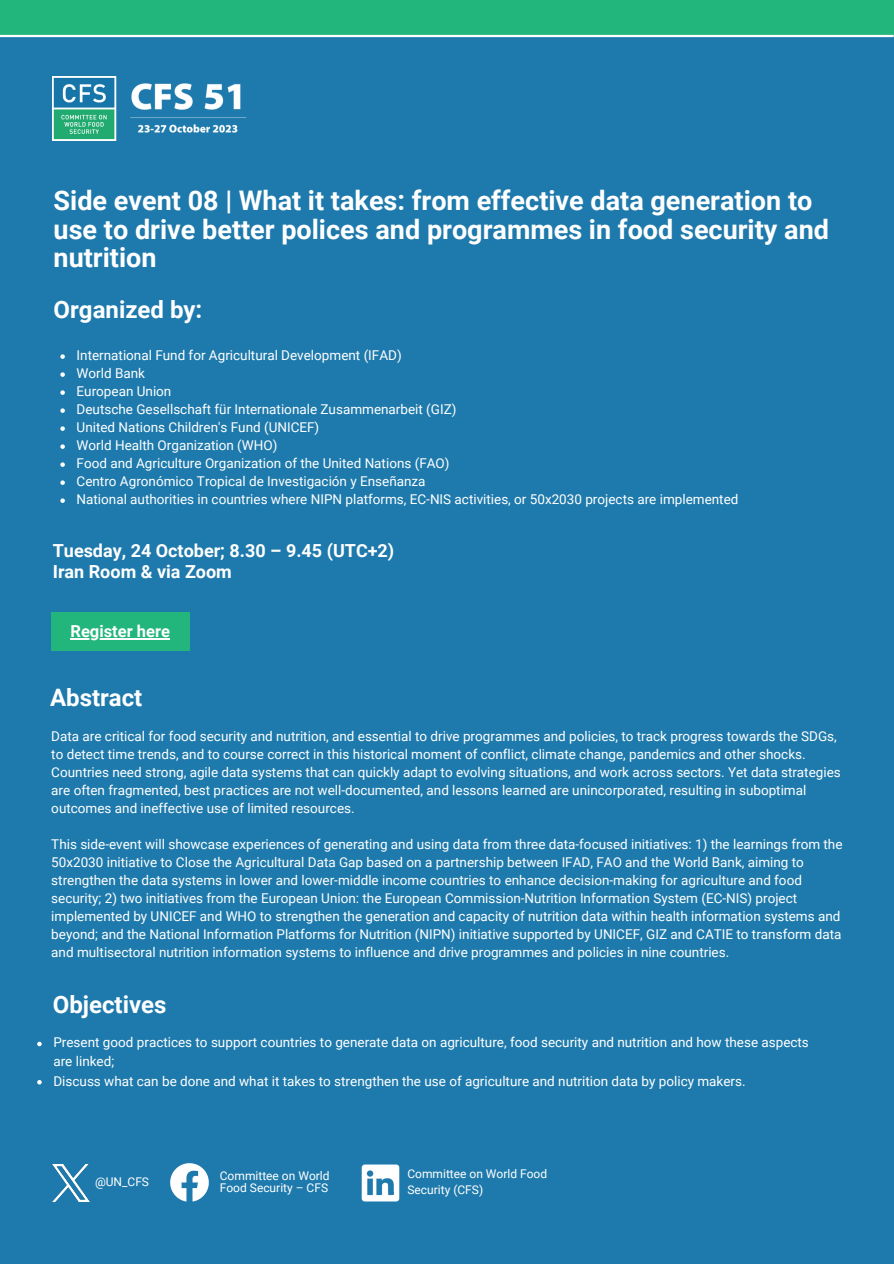
<style>
.page{position:relative;width:894px;height:1264px;background:#fff}
.page>*{position:absolute;margin:0;border:0;box-sizing:border-box;transform-origin:0 0}
.t1{font:700 27px/28.2px "Roboto";color:#fff}
.t2{font:700 24px "Roboto";color:#fff}
.t3{font:700 18px "Roboto";color:#fff}
.t4{font:700 16.5px "Roboto";color:#fff}
.t5{font:13.5px/18px "Roboto";color:#fff}
.t6{font:12px/16px "Roboto";color:#fff}
</style>
<div class="page">
<div style="left:0;top:0;width:893px;height:1263px;background:#1e7aac"></div>
<div style="left:0;top:0;width:893px;height:36px;background:#23b67c"></div>
<hr style="left:0;top:35px;width:893px;height:2px;background:#fff">
<img style="left:53px;top:76px;width:194px;height:65px">
<div style="left:51px;top:612px;width:139px;height:38px;background:#23b67c"></div>
<hr style="left:70px;top:638px;width:100px;height:1px;background:#fff">
<svg style="left:60px;top:354px;width:5px;height:5px"></svg>
<svg style="left:60px;top:372px;width:5px;height:5px"></svg>
<svg style="left:60px;top:390px;width:5px;height:5px"></svg>
<svg style="left:60px;top:408px;width:5px;height:5px"></svg>
<svg style="left:60px;top:426px;width:5px;height:5px"></svg>
<svg style="left:60px;top:444px;width:5px;height:5px"></svg>
<svg style="left:60px;top:462px;width:5px;height:5px"></svg>
<svg style="left:60px;top:480px;width:5px;height:5px"></svg>
<svg style="left:60px;top:498px;width:5px;height:5px"></svg>
<svg style="left:37px;top:1041px;width:5px;height:5px"></svg>
<svg style="left:37px;top:1080px;width:5px;height:4px"></svg>
<img style="left:361px;top:1164px;width:38px;height:38px">
<img style="left:171px;top:1163px;width:38px;height:38px">
<img style="left:53px;top:1164px;width:36px;height:37px">
<p class="t1" style="left:54px;top:187px;width:776px">Side event 08 | What it takes: from effective data generation to use to drive better polices and programmes in food security and nutrition</p>
<p class="t2" style="left:54px;top:296px;width:150px">Organized by:</p>
<p class="t5" style="left:77px;top:346px;width:326px">International Fund for Agricultural Development (IFAD)</p>
<p class="t5" style="left:77px;top:364px;width:70px">World Bank</p>
<p class="t5" style="left:77px;top:382px;width:96px">European Union</p>
<p class="t5" style="left:77px;top:400px;width:381px">Deutsche Gesellschaft für Internationale Zusammenarbeit (GIZ)</p>
<p class="t5" style="left:77px;top:418px;width:244px">United Nations Children's Fund (UNICEF)</p>
<p class="t5" style="left:77px;top:436px;width:202px">World Health Organization (WHO)</p>
<p class="t5" style="left:77px;top:454px;width:374px">Food and Agriculture Organization of the United Nations (FAO)</p>
<p class="t5" style="left:77px;top:472px;width:350px">Centro Agronómico Tropical de Investigación y Enseñanza</p>
<p class="t5" style="left:77px;top:490px;width:663px">National authorities in countries where NIPN platforms, EC-NIS activities, or 50x2030 projects are implemented</p>
<p class="t3" style="left:53px;top:541px;width:343px">Tuesday, 24 October; 8.30 – 9.45 (UTC+2)</p>
<p class="t3" style="left:53px;top:561px;width:180px">Iran Room &amp; via Zoom</p>
<p class="t4" style="left:70px;top:621px;width:101px">Register here</p>
<p class="t2" style="left:50px;top:683px;width:94px">Abstract</p>
<p class="t5" style="left:51px;top:727px;width:790px">Data are critical for food security and nutrition, and essential to drive programmes and policies, to track progress towards the SDGs, to detect time trends, and to course correct in this historical moment of conflict, climate change, pandemics and other shocks.<br>Countries need strong, agile data systems that can quickly adapt to evolving situations, and work across sectors. Yet data strategies are often fragmented, best practices are not well-documented, and lessons learned are unincorporated, resulting in suboptimal outcomes and ineffective use of limited resources.</p>
<p class="t5" style="left:51px;top:835px;width:792px">This side-event will showcase experiences of generating and using data from three data-focused initiatives: 1) the learnings from the 50x2030 initiative to Close the Agricultural Data Gap based on a partnership between IFAD, FAO and the World Bank, aiming to strengthen the data systems in lower and lower-middle income countries to enhance decision-making for agriculture and food security; 2) two initiatives from the European Union: the European Commission-Nutrition Information System (EC-NIS) project implemented by UNICEF and WHO to strengthen the generation and capacity of nutrition data within health information systems and beyond; and the National Information Platforms for Nutrition (NIPN) initiative supported by UNICEF, GIZ and CATIE to transform data and multisectoral nutrition information systems to influence and drive programmes and policies in nine countries.</p>
<p class="t2" style="left:53px;top:991px;width:115px">Objectives</p>
<p class="t5" style="left:53px;top:1033px;width:756px;line-height:19.2px">Present good practices to support countries to generate data on agriculture, food security and nutrition and how these aspects are linked;</p>
<p class="t5" style="left:53px;top:1071px;width:693px">Discuss what can be done and what it takes to strengthen the use of agriculture and nutrition data by policy makers.</p>
<p class="t6" style="left:95px;top:1173px;width:56px">@UN_CFS</p>
<p class="t6" style="left:220px;top:1170px;width:111px;line-height:12px">Committee on World<br>Food Security – CFS</p>
<p class="t6" style="left:407px;top:1166px;width:141px">Committee on World Food<br>Security (CFS)</p>
</div>
